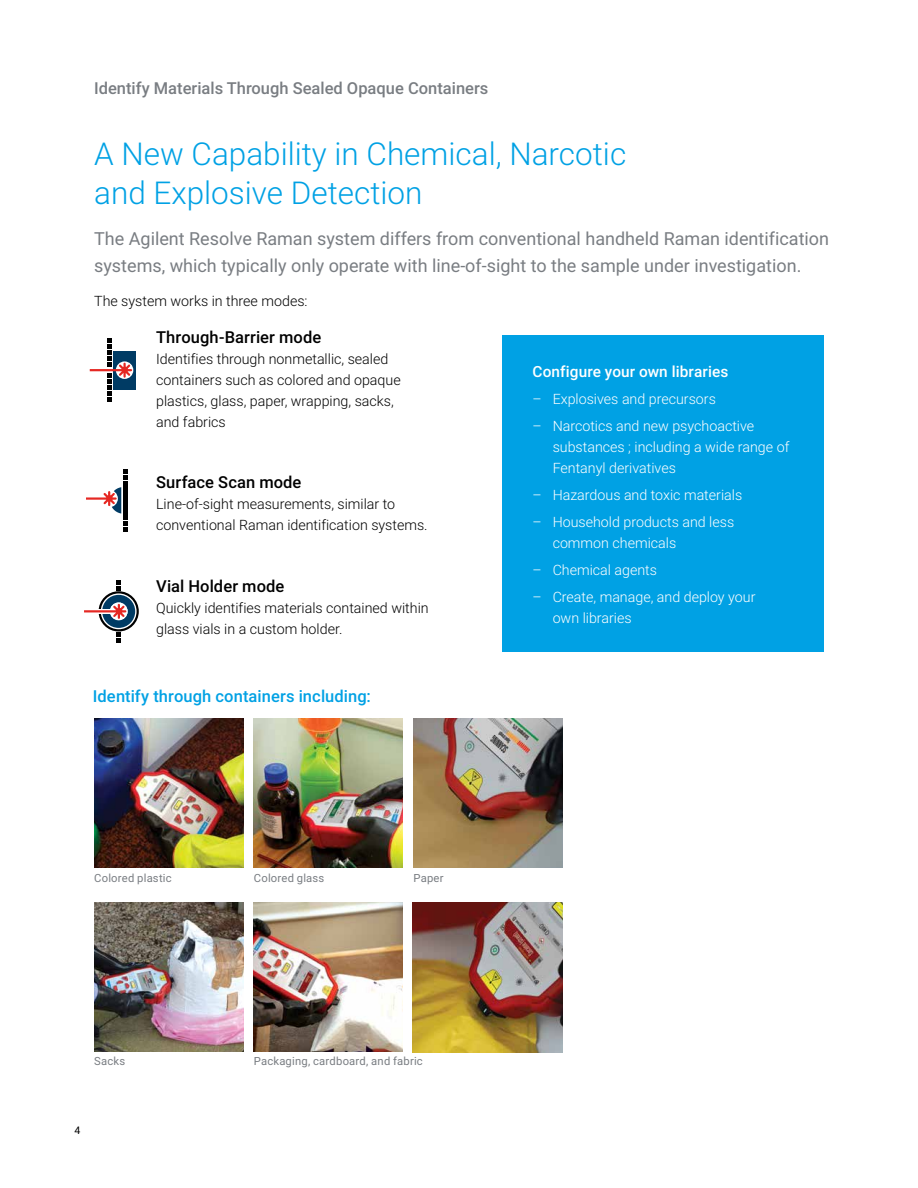
<style>
.page{position:relative;width:918px;height:1188px;background:#fff}
.page>*{position:absolute;margin:0;border:0;box-sizing:border-box;transform-origin:0 0}
.t1{font:300 31.5px/39px "Roboto";color:#00a1e4}
.t2{font:18px/27px "Roboto";color:#797d82}
.t3{font:500 16.5px "Roboto";letter-spacing:.005em;color:#000}
.t4{font:500 16.5px "Roboto";color:#797d82}
.t5{font:500 16.5px "Roboto";letter-spacing:.005em;color:#00a1e4}
.t6{font:500 15.3px "Roboto";letter-spacing:.01em;color:#fff}
.t7{font:300 14.25px/21px "Roboto";color:#000}
.t8{font:300 14.25px/21px "Roboto";color:#fff}
.t9{font:11.25px "Roboto";letter-spacing:.015em;color:#797d82}
.t10{font:10.5px "Roboto";color:#000}
</style>
<div class="page">
<hr style="left:123px;top:481px;width:4px;height:35px;background:#000">
<svg style="left:123px;top:469px;width:4px;height:10px"></svg>
<svg style="left:103px;top:487px;width:24px;height:45px"></svg>
<hr style="left:86px;top:497px;width:23px;height:3px;background:#e52823">
<div style="left:106px;top:495px;width:7px;height:7px;background:#e52823;border-radius:50%"></div>
<div style="left:113px;top:351px;width:23px;height:39px;background:#003b64"></div>
<svg style="left:107px;top:339px;width:25px;height:63px"></svg>
<hr style="left:90px;top:369px;width:35px;height:2px;background:#e52823">
<div style="left:121px;top:367px;width:7px;height:6px;background:#e52823;border-radius:50%"></div>
<svg style="left:116px;top:632px;width:5px;height:11px"></svg>
<svg style="left:116px;top:580px;width:5px;height:10px"></svg>
<svg style="left:100px;top:592px;width:38px;height:38px"></svg>
<div style="left:99px;top:591px;width:40px;height:40px;border:2px solid #000;border-radius:50%"></div>
<div style="left:102px;top:595px;width:33px;height:33px;background:#003b64;border-radius:50%"></div>
<svg style="left:110px;top:602px;width:18px;height:18px"></svg>
<svg style="left:84px;top:609px;width:26px;height:4px"></svg>
<svg style="left:110px;top:603px;width:18px;height:17px"></svg>
<hr style="left:84px;top:610px;width:35px;height:2px;background:#e52823">
<svg style="left:111px;top:604px;width:16px;height:15px"></svg>
<div style="left:502px;top:335px;width:322px;height:316px;background:#00a1e4"></div>
<img style="left:94px;top:719px;width:149px;height:149px">
<img style="left:254px;top:719px;width:149px;height:149px">
<img style="left:413px;top:719px;width:149px;height:149px">
<img style="left:94px;top:902px;width:149px;height:149px">
<img style="left:254px;top:902px;width:149px;height:149px">
<img style="left:413px;top:902px;width:149px;height:150px">
<p class="t4" style="left:94px;top:77px;width:396px">Identify Materials Through Sealed Opaque Containers</p>
<h1 class="t1" style="left:94px;top:133px;width:534px">A New Capability in Chemical, Narcotic and Explosive Detection</h1>
<p class="t2" style="left:94px;top:224px;width:736px">The Agilent Resolve Raman system differs from conventional handheld Raman identification systems, which typically only operate with line-of-sight to the sample under investigation.</p>
<p class="t7" style="left:94px;top:290px;width:215px">The system works in three modes:</p>
<p class="t3" style="left:156px;top:325px;width:167px">Through-Barrier mode</p>
<p class="t7" style="left:156px;top:348px;width:246px">Identifies through nonmetallic, sealed containers such as colored and opaque plastics, glass, paper, wrapping, sacks, and fabrics</p>
<p class="t3" style="left:156px;top:471px;width:147px">Surface Scan mode</p>
<p class="t7" style="left:156px;top:493px;width:273px">Line-of-sight measurements, similar to conventional Raman identification systems.</p>
<p class="t3" style="left:156px;top:574px;width:130px">Vial Holder mode</p>
<p class="t7" style="left:156px;top:597px;width:274px">Quickly identifies materials contained within glass vials in a custom holder.</p>
<p class="t5" style="left:93px;top:685px;width:280px">Identify through containers including:</p>
<p class="t9" style="left:94px;top:870px;width:79px">Colored plastic</p>
<p class="t9" style="left:254px;top:870px;width:72px">Colored glass</p>
<p class="t9" style="left:413px;top:870px;width:32px">Paper</p>
<p class="t6" style="left:532px;top:361px;width:197px">Configure your own libraries</p>
<p class="t8" style="left:532px;top:388px;width:185px">– Explosives and precursors</p>
<p class="t8" style="left:553px;top:415px;width:238px;text-indent:-20px">– Narcotics and new psychoactive substances ; including a wide range of<br>Fentanyl derivatives</p>
<p class="t8" style="left:532px;top:484px;width:211px">– Hazardous and toxic materials</p>
<p class="t8" style="left:553px;top:511px;width:183px;text-indent:-20px">– Household products and less common chemicals</p>
<p class="t8" style="left:532px;top:559px;width:126px">– Chemical agents</p>
<p class="t8" style="left:553px;top:586px;width:204px;text-indent:-20px">– Create, manage, and deploy your own libraries</p>
<p class="t9" style="left:94px;top:1053px;width:33px">Sacks</p>
<p class="t9" style="left:254px;top:1053px;width:171px">Packaging, cardboard, and fabric</p>
<p class="t10" style="left:75px;top:1123px;width:7px">4</p>
</div>
